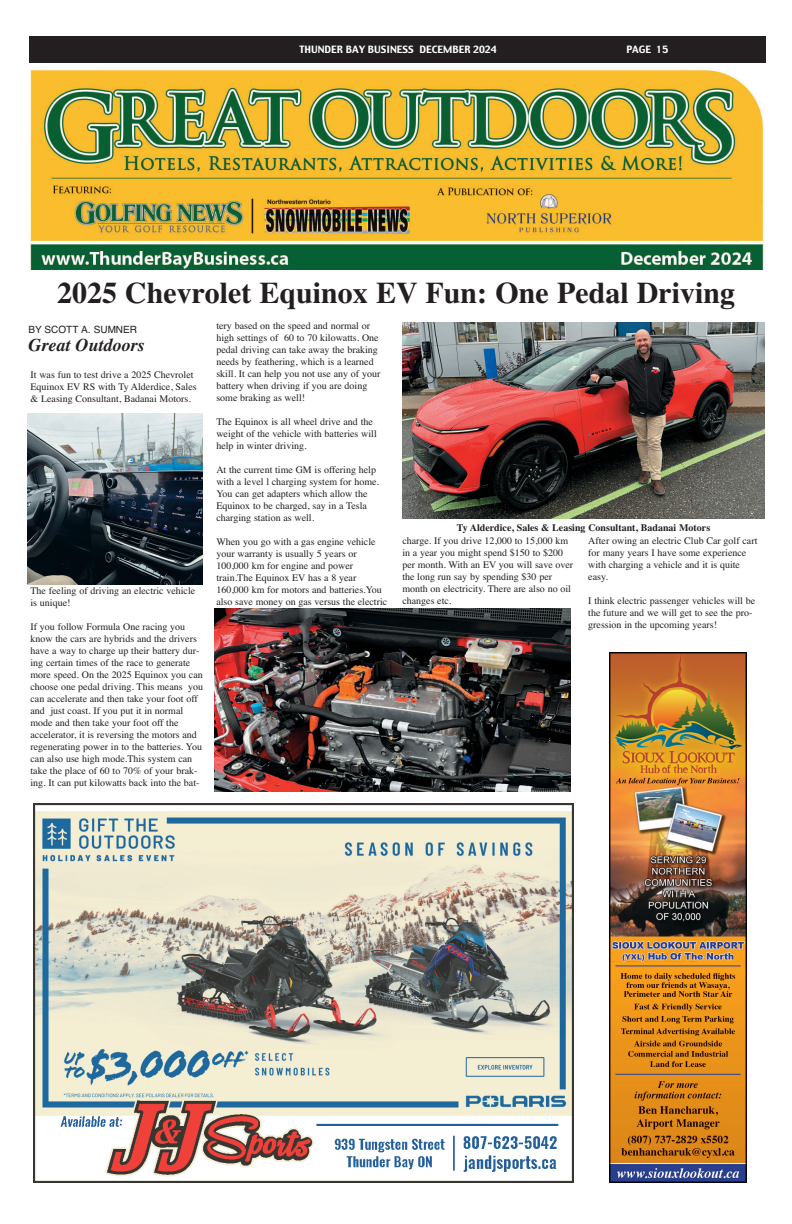
<style>
.page{position:relative;width:792px;height:1224px;background:#fff}
.page>*{position:absolute;margin:0;border:0;box-sizing:border-box;transform-origin:0 0}
.t1{font:700 30px "Times";color:#231f20}
.t2{font:italic 700 18px "Times";color:#231f20}
.t3{font:10px/12px "Times";color:#231f20}
.t4{font:700 10px "Times";color:#231f20}
.t5{font:10px "Charcoal";color:#fff}
.t6{font:10px "Helvetica";color:#231f20}
</style>
<div class="page">
<img style="left:30px;top:69px;width:734px;height:201px">
<img style="left:610px;top:653px;width:137px;height:530px">
<img style="left:33px;top:804px;width:540px;height:378px">
<div style="left:29px;top:36px;width:737px;height:27px;background:#231f20"></div>
<img style="left:27px;top:413px;width:175px;height:171px">
<img style="left:402px;top:322px;width:363px;height:196px">
<img style="left:214px;top:608px;width:357px;height:184px">
<p class="t5" style="left:300px;top:46px;width:198px">THUNDER BAY BUSINESS DECEMBER 2024</p>
<p class="t5" style="left:626px;top:46px;width:43px">PAGE 15</p>
<h1 class="t1" style="left:57px;top:282px;width:680px">2025 Chevrolet Equinox EV Fun: One Pedal Driving</h1>
<p class="t6" style="left:28px;top:325px;width:110px">BY SCOTT A. SUMNER</p>
<h2 class="t2" style="left:28px;top:338px;width:117px">Great Outdoors</h2>
<p class="t3" style="left:216px;top:320px;width:165px">tery based on the speed and normal or high settings of 60 to 70 kilowatts. One pedal driving can take away the braking needs by feathering, which is a learned skill. It can help you not use any of your battery when driving if you are doing some braking as well!</p>
<p class="t3" style="left:216px;top:416px;width:162px">The Equinox is all wheel drive and the weight of the vehicle with batteries will help in winter driving.</p>
<p class="t3" style="left:216px;top:464px;width:164px">At the current time GM is offering help with a level l charging system for home.<br>You can get adapters which allow the Equinox to be charged, say in a Tesla charging station as well.</p>
<p class="t3" style="left:216px;top:536px;width:172px">When you go with a gas engine vehicle your warranty is usually 5 years or 100,000 km for engine and power train.The Equinox EV has a 8 year 160,000 km for motors and batteries.You also save money on gas versus the electric</p>
<p class="t3" style="left:402px;top:535px;width:172px">charge. If you drive 12,000 to 15,000 km in a year you might spend $150 to $200 per month. With an EV you will save over the long run say by spending $30 per month on electricity. There are also no oil changes etc.</p>
<p class="t3" style="left:588px;top:535px;width:171px">After owing an electric Club Car golf cart for many years I have some experience with charging a vehicle and it is quite easy.</p>
<p class="t3" style="left:31px;top:370px;width:168px">It was fun to test drive a 2025 Chevrolet<br>Equinox EV RS with Ty Alderdice, Sales &amp; Leasing Consultant, Badanai Motors.</p>
<p class="t4" style="left:457px;top:524px;width:255px">Ty Alderdice, Sales &amp; Leasing Consultant, Badanai Motors</p>
<p class="t3" style="left:31px;top:586px;width:166px">The feeling of driving an electric vehicle is unique!</p>
<p class="t3" style="left:31px;top:622px;width:174px">If you follow Formula One racing you know the cars are hybrids and the drivers have a way to charge up their battery dur&shy;ing certain times of the race to generate more speed. On the 2025 Equinox you can choose one pedal driving. This means you can accelerate and then take your foot off and just coast. If you put it in normal mode and then take your foot off the accelerator, it is reversing the motors and regenerating power in to the batteries. You can also use high mode.This system can take the place of 60 to 70% of your brak&shy;ing. It can put kilowatts back into the bat-</p>
<p class="t3" style="left:588px;top:595px;width:169px">I think electric passenger vehicles will be the future and we will get to see the pro&shy;gression in the upcoming years!</p>
</div>
